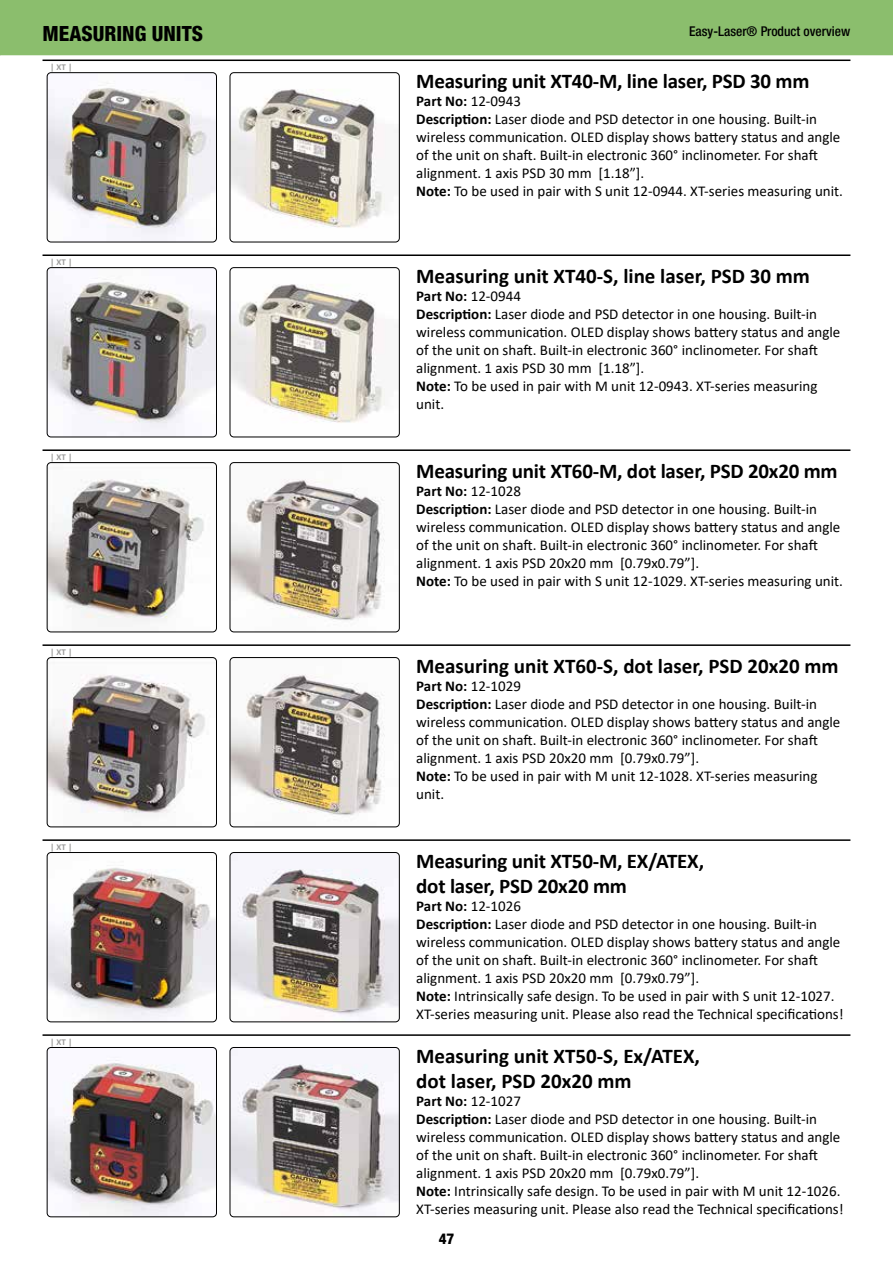
<style>
.page{position:relative;width:893px;height:1263px;background:#fff}
.page>*{position:absolute;margin:0;border:0;box-sizing:border-box;transform-origin:0 0}
.t1{font:700 21px/25.2px "Calibri";letter-spacing:-.01em;color:#000}
.t2{font:800 condensed 21px "Helvetica Neue LTW1 G";color:#000}
.t3{font:15px/18px "Calibri";color:#000}
.t4{font:800 condensed 15px "Helvetica Neue LTW1 G";color:#000}
.t5{font:500 condensed 13.5px "Helvetica Neue LTW1 G";color:#000}
.t6{font:700 9px "Calibri";color:#9d9d9c}
.s1{font-weight:700}
</style>
<div class="page">
<div style="left:0;top:0;width:893px;height:55px;background:#8bbe6d"></div>
<img style="left:47px;top:72px;width:170px;height:170px">
<div style="left:47px;top:72px;width:170px;height:170px;border:1px solid #000;border-radius:4px"></div>
<img style="left:230px;top:72px;width:170px;height:170px">
<div style="left:230px;top:72px;width:170px;height:170px;border:1px solid #000;border-radius:4px"></div>
<hr style="left:43px;top:60px;width:807px;height:1px;background:#000">
<img style="left:47px;top:267px;width:170px;height:170px">
<div style="left:47px;top:267px;width:170px;height:170px;border:1px solid #000;border-radius:4px"></div>
<img style="left:230px;top:267px;width:170px;height:170px">
<div style="left:230px;top:267px;width:170px;height:170px;border:1px solid #000;border-radius:4px"></div>
<hr style="left:43px;top:254px;width:807px;height:2px;background:#000">
<img style="left:47px;top:462px;width:170px;height:170px">
<div style="left:47px;top:462px;width:170px;height:170px;border:1px solid #000;border-radius:4px"></div>
<img style="left:230px;top:462px;width:170px;height:170px">
<div style="left:230px;top:462px;width:170px;height:170px;border:1px solid #000;border-radius:4px"></div>
<hr style="left:43px;top:449px;width:807px;height:2px;background:#000">
<img style="left:47px;top:657px;width:170px;height:170px">
<div style="left:47px;top:657px;width:170px;height:170px;border:1px solid #000;border-radius:4px"></div>
<img style="left:230px;top:657px;width:170px;height:170px">
<div style="left:230px;top:657px;width:170px;height:170px;border:1px solid #000;border-radius:4px"></div>
<hr style="left:43px;top:644px;width:807px;height:2px;background:#000">
<img style="left:47px;top:852px;width:170px;height:170px">
<div style="left:47px;top:852px;width:170px;height:170px;border:1px solid #000;border-radius:4px"></div>
<img style="left:230px;top:852px;width:170px;height:170px">
<div style="left:230px;top:852px;width:170px;height:170px;border:1px solid #000;border-radius:4px"></div>
<hr style="left:43px;top:839px;width:807px;height:2px;background:#000">
<img style="left:47px;top:1047px;width:170px;height:170px">
<div style="left:47px;top:1047px;width:170px;height:170px;border:1px solid #000;border-radius:4px"></div>
<img style="left:230px;top:1047px;width:170px;height:170px">
<div style="left:230px;top:1047px;width:170px;height:170px;border:1px solid #000;border-radius:4px"></div>
<hr style="left:43px;top:1034px;width:807px;height:2px;background:#000">
<h1 class="t2" style="left:43px;top:20px;width:162px">MEASURING UNITS</h1>
<p class="t5" style="left:689px;top:23px;width:163px">Easy-Laser® Product overview</p>
<h1 class="t1" style="left:416px;top:68px;width:395px">Measuring unit XT40-M, line laser, PSD 30 mm</h1>
<p class="t3" style="left:416px;top:92px;width:428px"><span class="s1">Part No:</span> 12-0943<br><span class="s1">Description:</span> Laser diode and PSD detector in one housing. Built-in wireless communication. OLED display shows battery status and angle of the unit on shaft. Built-in electronic 360° inclinometer. For shaft alignment. 1 axis PSD 30 mm [1.18”].<br><span class="s1">Note:</span> To be used in pair with S unit 12-0944. XT-series measuring unit.</p>
<p class="t6" style="left:50px;top:60px;width:24px">| XT |</p>
<p class="t6" style="left:50px;top:255px;width:24px">| XT |</p>
<p class="t6" style="left:50px;top:450px;width:24px">| XT |</p>
<p class="t6" style="left:50px;top:645px;width:24px">| XT |</p>
<p class="t6" style="left:50px;top:840px;width:24px">| XT |</p>
<p class="t6" style="left:50px;top:1035px;width:24px">| XT |</p>
<h1 class="t1" style="left:416px;top:263px;width:395px">Measuring unit XT40-S, line laser, PSD 30 mm</h1>
<p class="t3" style="left:416px;top:287px;width:426px"><span class="s1">Part No:</span> 12-0944<br><span class="s1">Description:</span> Laser diode and PSD detector in one housing. Built-in wireless communication. OLED display shows battery status and angle of the unit on shaft. Built-in electronic 360° inclinometer. For shaft alignment. 1 axis PSD 30 mm [1.18”].<br><span class="s1">Note:</span> To be used in pair with M unit 12-0943. XT-series measuring unit.</p>
<h1 class="t1" style="left:416px;top:458px;width:423px">Measuring unit XT60-M, dot laser, PSD 20x20 mm</h1>
<p class="t3" style="left:416px;top:482px;width:428px"><span class="s1">Part No:</span> 12-1028<br><span class="s1">Description:</span> Laser diode and PSD detector in one housing. Built-in wireless communication. OLED display shows battery status and angle of the unit on shaft. Built-in electronic 360° inclinometer. For shaft alignment. 1 axis PSD 20x20 mm [0.79x0.79”].<br><span class="s1">Note:</span> To be used in pair with S unit 12-1029. XT-series measuring unit.</p>
<h1 class="t1" style="left:416px;top:653px;width:424px">Measuring unit XT60-S, dot laser, PSD 20x20 mm</h1>
<p class="t3" style="left:416px;top:676px;width:426px"><span class="s1">Part No:</span> 12-1029<br><span class="s1">Description:</span> Laser diode and PSD detector in one housing. Built-in wireless communication. OLED display shows battery status and angle of the unit on shaft. Built-in electronic 360° inclinometer. For shaft alignment. 1 axis PSD 20x20 mm [0.79x0.79”].<br><span class="s1">Note:</span> To be used in pair with M unit 12-1028. XT-series measuring unit.</p>
<h1 class="t1" style="left:416px;top:848px;width:289px">Measuring unit XT50-M, EX/ATEX, dot laser, PSD 20x20 mm</h1>
<p class="t3" style="left:416px;top:897px;width:429px"><span class="s1">Part No:</span> 12-1026<br><span class="s1">Description:</span> Laser diode and PSD detector in one housing. Built-in wireless communication. OLED display shows battery status and angle of the unit on shaft. Built-in electronic 360° inclinometer. For shaft alignment. 1 axis PSD 20x20 mm [0.79x0.79”].<br><span class="s1">Note:</span> Intrinsically safe design. To be used in pair with S unit 12-1027.<br>XT-series measuring unit. Please also read the Technical specifications!</p>
<h1 class="t1" style="left:416px;top:1043px;width:285px">Measuring unit XT50-S, Ex/ATEX, dot laser, PSD 20x20 mm</h1>
<p class="t3" style="left:416px;top:1092px;width:429px"><span class="s1">Part No:</span> 12-1027<br><span class="s1">Description:</span> Laser diode and PSD detector in one housing. Built-in wireless communication. OLED display shows battery status and angle of the unit on shaft. Built-in electronic 360° inclinometer. For shaft alignment. 1 axis PSD 20x20 mm [0.79x0.79”].<br><span class="s1">Note:</span> Intrinsically safe design. To be used in pair with M unit 12-1026.<br>XT-series measuring unit. Please also read the Technical specifications!</p>
<p class="t4" style="left:439px;top:1229px;width:17px">47</p>
</div>
